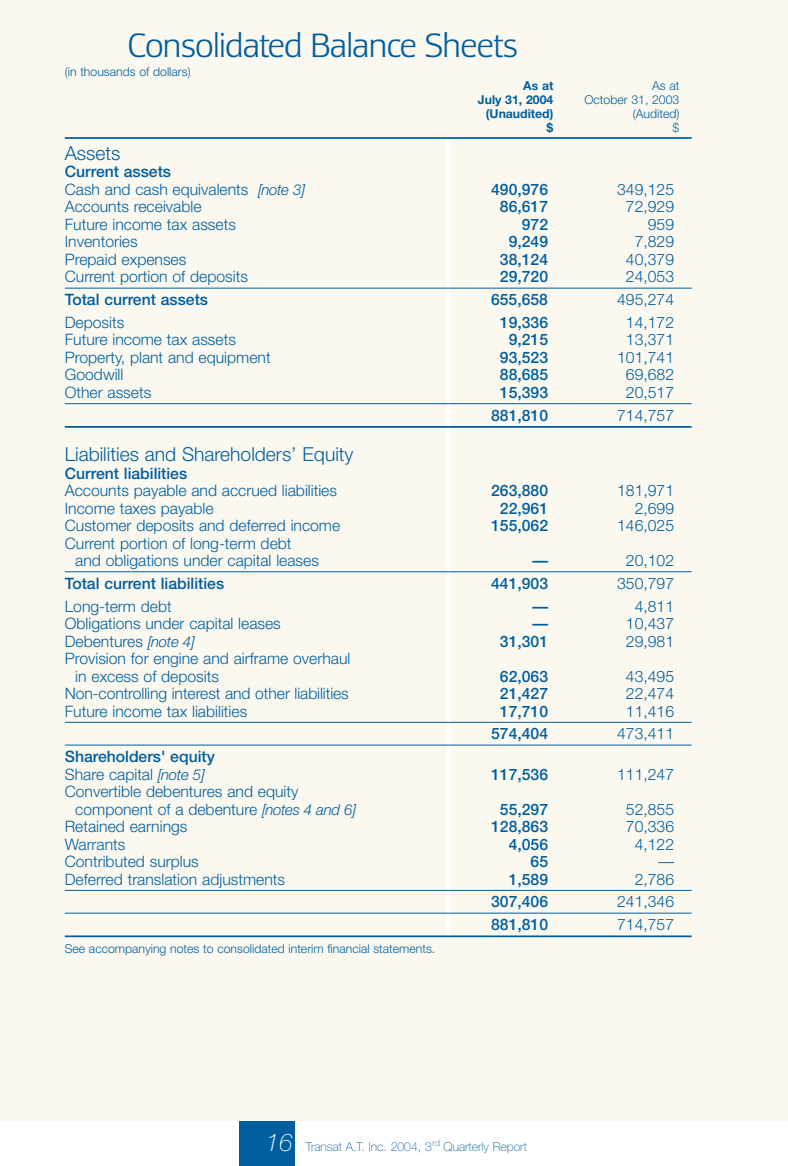
<style>
.page{position:relative;width:788px;height:1166px;background:#fff}
.page>*{position:absolute;margin:0;border:0;box-sizing:border-box;transform-origin:0 0}
.t1{font:300 35px "Lesmore";color:#005e9f}
.t2{font:300 19.25px "Helvetica Neue";color:#005e9f}
.t3{font:300 15.75px/17.5px "Helvetica Neue";color:#005e9f}
.t4{font:500 15.75px/17.5px "Helvetica Neue";color:#005e9f}
.t5{font:300 12.25px "Helvetica Neue";color:#005e9f}
.t6{font:100 12.25px "Helvetica Neue";color:#005e9f}
.t7{font:700 12.25px "Helvetica Neue";color:#005e9f}
.s1{font-weight:500}
.s2{font-style:italic;font-size:15.05px}
.s3{font-weight:300}
.s4{font-weight:300;font-style:italic;font-size:15.05px}
.s5{font-style:italic;font-size:24.5px;color:#fff}
</style>
<div class="page">
<div style="left:239px;top:1120px;width:55px;height:45px;background:#005e9f"></div>
<div style="left:0;top:0;width:788px;height:1120px;background:#fbf9ef"></div>
<div style="left:446px;top:138px;width:5px;height:797px;background:#fff"></div>
<hr style="left:65px;top:137px;width:626px;height:2px;background:#005e9f">
<hr style="left:65px;top:288px;width:626px;height:1px;background:#005e9f">
<hr style="left:65px;top:403px;width:626px;height:1px;background:#005e9f">
<hr style="left:65px;top:426px;width:626px;height:2px;background:#005e9f">
<hr style="left:65px;top:571px;width:626px;height:1px;background:#005e9f">
<hr style="left:65px;top:722px;width:626px;height:1px;background:#005e9f">
<hr style="left:65px;top:744px;width:626px;height:1px;background:#005e9f">
<hr style="left:65px;top:890px;width:626px;height:1px;background:#005e9f">
<hr style="left:65px;top:912px;width:626px;height:1px;background:#005e9f">
<hr style="left:65px;top:935px;width:626px;height:2px;background:#005e9f">
<h1 class="t1" style="left:128px;top:32px;width:391px">Consolidated Balance Sheets</h1>
<p class="t5" style="left:65px;top:67px;width:127px">(in thousands of dollars)</p>
<p class="t2" style="left:65px;top:146px;width:57px">Assets</p>
<p class="t3" style="left:65px;top:164px;width:241px"><span class="s1">Current assets<br></span>Cash and cash equivalents <span class="s2">[note 3]</span></p>
<p class="t7" style="left:523px;top:81px;width:32px">As at</p>
<p class="t5" style="left:652px;top:81px;width:29px">As at</p>
<p class="t7" style="left:478px;top:95px;width:77px">July 31, 2004</p>
<p class="t5" style="left:584px;top:95px;width:96px">October 31, 2003</p>
<p class="t7" style="left:486px;top:109px;width:69px">(Unaudited)</p>
<p class="t5" style="left:632px;top:109px;width:48px">(Audited)</p>
<p class="t7" style="left:546px;top:123px;width:8px">$</p>
<p class="t5" style="left:672px;top:123px;width:8px">$</p>
<p class="t4" style="left:491px;top:182px;width:58px">490,976</p>
<p class="t3" style="left:617px;top:182px;width:58px">349,125</p>
<p class="t3" style="left:65px;top:199px;width:138px">Accounts receivable</p>
<p class="t4" style="left:500px;top:199px;width:50px">86,617</p>
<p class="t3" style="left:626px;top:199px;width:50px">72,929</p>
<p class="t3" style="left:65px;top:217px;width:173px">Future income tax assets</p>
<p class="t4" style="left:521px;top:217px;width:28px">972</p>
<p class="t3" style="left:647px;top:217px;width:28px">959</p>
<p class="t3" style="left:65px;top:234px;width:74px">Inventories</p>
<p class="t4" style="left:508px;top:234px;width:41px">9,249</p>
<p class="t3" style="left:634px;top:234px;width:41px">7,829</p>
<p class="t3" style="left:65px;top:252px;width:123px">Prepaid expenses</p>
<p class="t4" style="left:500px;top:252px;width:50px">38,124</p>
<p class="t3" style="left:626px;top:252px;width:50px">40,379</p>
<p class="t3" style="left:65px;top:269px;width:185px">Current portion of deposits</p>
<p class="t4" style="left:500px;top:269px;width:50px">29,720</p>
<p class="t3" style="left:626px;top:269px;width:50px">24,053</p>
<p class="t4" style="left:65px;top:292px;width:145px">Total current assets</p>
<p class="t4" style="left:491px;top:292px;width:58px">655,658</p>
<p class="t3" style="left:617px;top:292px;width:58px">495,274</p>
<p class="t3" style="left:65px;top:315px;width:61px">Deposits</p>
<p class="t4" style="left:500px;top:315px;width:50px">19,336</p>
<p class="t3" style="left:626px;top:315px;width:50px">14,172</p>
<p class="t3" style="left:65px;top:332px;width:173px">Future income tax assets</p>
<p class="t4" style="left:508px;top:332px;width:41px">9,215</p>
<p class="t3" style="left:626px;top:332px;width:50px">13,371</p>
<p class="t3" style="left:65px;top:350px;width:207px">Property, plant and equipment</p>
<p class="t4" style="left:500px;top:350px;width:50px">93,523</p>
<p class="t3" style="left:617px;top:350px;width:58px">101,741</p>
<p class="t3" style="left:65px;top:367px;width:60px">Goodwill</p>
<p class="t4" style="left:500px;top:367px;width:50px">88,685</p>
<p class="t3" style="left:626px;top:367px;width:50px">69,682</p>
<p class="t3" style="left:65px;top:385px;width:88px">Other assets</p>
<p class="t4" style="left:500px;top:385px;width:50px">15,393</p>
<p class="t3" style="left:626px;top:385px;width:50px">20,517</p>
<p class="t4" style="left:491px;top:408px;width:58px">881,810</p>
<p class="t3" style="left:617px;top:408px;width:58px">714,757</p>
<p class="t2" style="left:65px;top:447px;width:290px">Liabilities and Shareholders’ Equity</p>
<p class="t4" style="left:65px;top:465px;width:124px">Current liabilities</p>
<p class="t3" style="left:65px;top:483px;width:274px">Accounts payable and accrued liabilities</p>
<p class="t4" style="left:491px;top:483px;width:58px">263,880</p>
<p class="t3" style="left:617px;top:483px;width:58px">181,971</p>
<p class="t3" style="left:65px;top:500px;width:150px">Income taxes payable</p>
<p class="t4" style="left:500px;top:500px;width:50px">22,961</p>
<p class="t3" style="left:634px;top:500px;width:41px">2,699</p>
<p class="t3" style="left:65px;top:518px;width:277px">Customer deposits and deferred income</p>
<p class="t4" style="left:491px;top:518px;width:58px">155,062</p>
<p class="t3" style="left:617px;top:518px;width:58px">146,025</p>
<p class="t3" style="left:75px;top:535px;width:245px;text-indent:-10px">Current portion of long-term debt and obligations under capital leases</p>
<p class="t4" style="left:532px;top:553px;width:17px">—</p>
<p class="t3" style="left:626px;top:553px;width:50px">20,102</p>
<p class="t4" style="left:65px;top:576px;width:161px">Total current liabilities</p>
<p class="t4" style="left:491px;top:576px;width:58px">441,903</p>
<p class="t3" style="left:617px;top:576px;width:58px">350,797</p>
<p class="t3" style="left:65px;top:598px;width:108px">Long-term debt</p>
<p class="t4" style="left:532px;top:598px;width:17px">—</p>
<p class="t3" style="left:634px;top:598px;width:41px">4,811</p>
<p class="t3" style="left:65px;top:616px;width:217px">Obligations under capital leases</p>
<p class="t4" style="left:532px;top:616px;width:17px">—</p>
<p class="t3" style="left:626px;top:616px;width:50px">10,437</p>
<p class="t3" style="left:65px;top:633px;width:131px">Debentures <span class="s2">[note 4]</span></p>
<p class="t4" style="left:500px;top:633px;width:50px">31,301</p>
<p class="t3" style="left:626px;top:633px;width:50px">29,981</p>
<p class="t3" style="left:75px;top:651px;width:276px;text-indent:-11px">Provision for engine and airframe overhaul in excess of deposits</p>
<p class="t4" style="left:500px;top:668px;width:50px">62,063</p>
<p class="t3" style="left:626px;top:668px;width:50px">43,495</p>
<p class="t3" style="left:65px;top:686px;width:285px">Non-controlling interest and other liabilities</p>
<p class="t4" style="left:500px;top:686px;width:50px">21,427</p>
<p class="t3" style="left:626px;top:686px;width:50px">22,474</p>
<p class="t3" style="left:65px;top:703px;width:184px">Future income tax liabilities</p>
<p class="t4" style="left:500px;top:703px;width:50px">17,710</p>
<p class="t3" style="left:626px;top:703px;width:50px">11,416</p>
<p class="t4" style="left:491px;top:726px;width:58px">574,404</p>
<p class="t3" style="left:617px;top:726px;width:58px">473,411</p>
<p class="t4" style="left:65px;top:749px;width:152px">Shareholders' equity<br><span class="s3">Share capital</span> <span class="s4">[note 5]</span></p>
<p class="t4" style="left:491px;top:766px;width:58px">117,536</p>
<p class="t3" style="left:617px;top:766px;width:58px">111,247</p>
<p class="t3" style="left:75px;top:784px;width:282px;text-indent:-11px">Convertible debentures and equity component of a debenture <span class="s2">[notes 4 and 6]</span></p>
<p class="t4" style="left:500px;top:801px;width:50px">55,297</p>
<p class="t3" style="left:626px;top:801px;width:50px">52,855</p>
<p class="t3" style="left:65px;top:819px;width:124px">Retained earnings</p>
<p class="t4" style="left:491px;top:819px;width:58px">128,863</p>
<p class="t3" style="left:626px;top:819px;width:50px">70,336</p>
<p class="t3" style="left:65px;top:836px;width:62px">Warrants</p>
<p class="t4" style="left:508px;top:836px;width:41px">4,056</p>
<p class="t3" style="left:634px;top:836px;width:41px">4,122</p>
<p class="t3" style="left:65px;top:854px;width:135px">Contributed surplus</p>
<p class="t4" style="left:530px;top:854px;width:19px">65</p>
<p class="t3" style="left:658px;top:854px;width:17px">—</p>
<p class="t3" style="left:65px;top:871px;width:222px">Deferred translation adjustments</p>
<p class="t4" style="left:508px;top:871px;width:41px">1,589</p>
<p class="t3" style="left:634px;top:871px;width:41px">2,786</p>
<p class="t4" style="left:491px;top:894px;width:58px">307,406</p>
<p class="t3" style="left:617px;top:894px;width:58px">241,346</p>
<p class="t4" style="left:491px;top:917px;width:58px">881,810</p>
<p class="t3" style="left:617px;top:917px;width:58px">714,757</p>
<p class="t5" style="left:65px;top:944px;width:372px">See accompanying notes to consolidated interim financial statements.</p>
<p class="t6" style="left:266px;top:1141px;width:262px"><span class="s5">16</span> Transat A.T. Inc. 2004, 3<sup>rd</sup> Quarterly Report</p>
</div>
